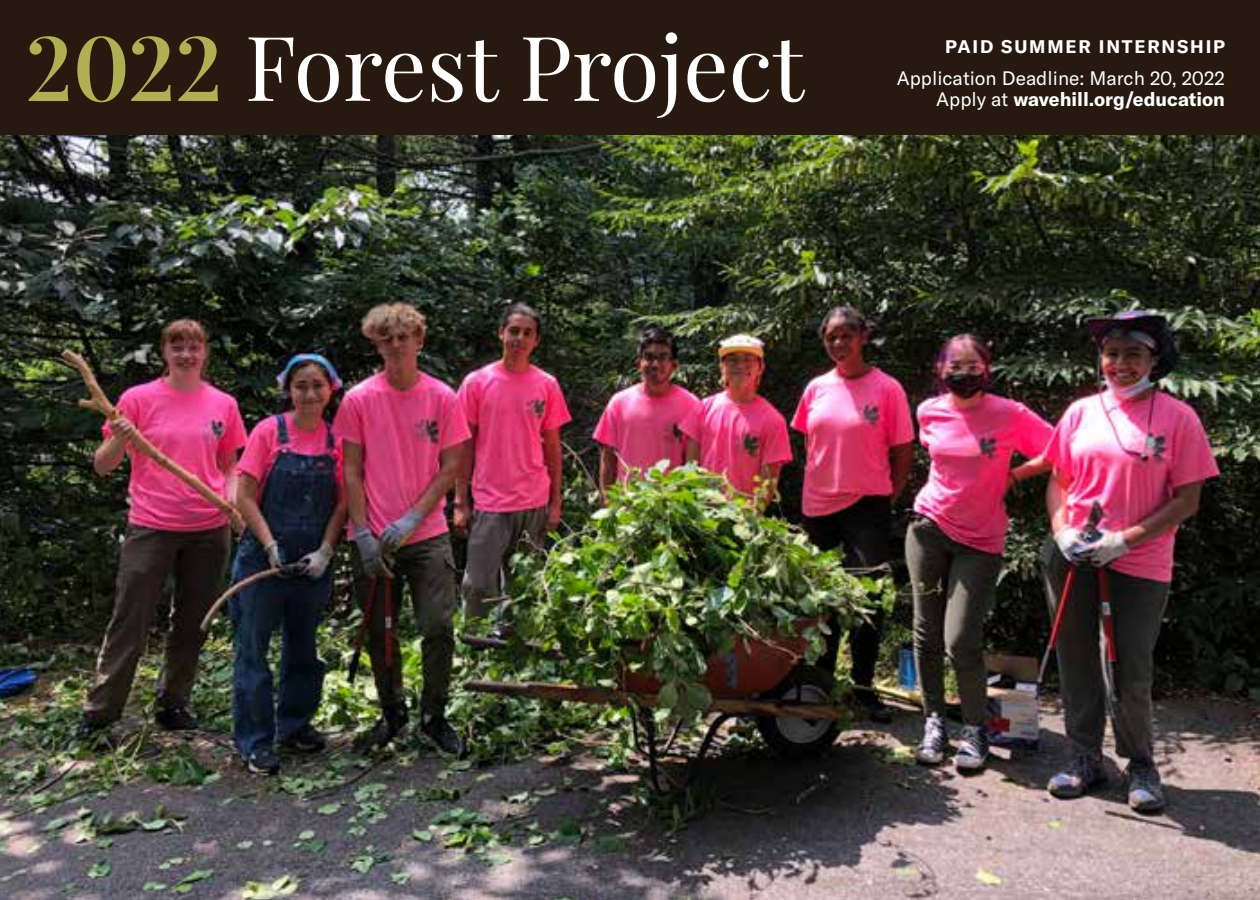
<style>
.page{position:relative;width:1260px;height:900px;background:#fff}
.page>*{position:absolute;margin:0;border:0;box-sizing:border-box;transform-origin:0 0}
.t1{font:89.75px "Playfair Display";color:#fff}
.t2{font:19.25px/20.8px "GT America";color:#fff;text-align:right}
.t3{font:700 18px "GT America";letter-spacing:.1em;color:#fff}
.s1{font-weight:600;color:#aeb053}
.s2{font-weight:700}
</style>
<div class="page">
<img style="left:0;top:135px;width:1260px;height:765px">
<div style="left:0;top:0;width:1260px;height:135px;background:#271910"></div>
<h1 class="t1" style="left:26px;top:-3px;width:780px"><span class="s1">2022</span> Forest Project</h1>
<p class="t3" style="left:945px;top:36px;width:281px">PAID SUMMER INTERNSHIP</p>
<p class="t2" style="left:897px;top:68px;width:330px">Application Deadline: March 20, 2022<br>Apply at <span class="s2">wavehill.org/education</span></p>
</div>
